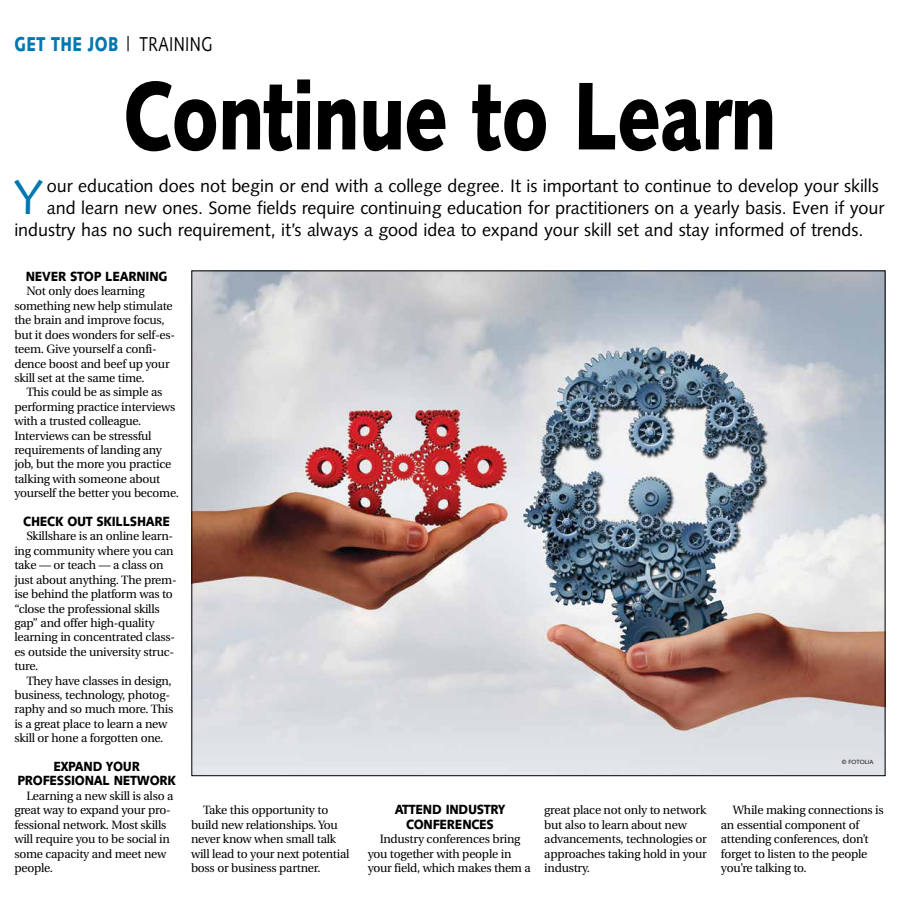
<style>
.page{position:relative;width:900px;height:908px;background:#fff}
.page>*{position:absolute;margin:0;border:0;box-sizing:border-box;transform-origin:0 0}
.t1{font:900 96px "Syntax";letter-spacing:-.015em;color:#000;scale:.77 1}
.t2{font:48.6px "Syntax";color:#0077b1}
.t3{font:900 20px "Syntax";letter-spacing:.025em;color:#0077b1;scale:.77 1}
.t4{font:18px "Syntax";letter-spacing:-.005em;color:#000}
.t5{font:900 13.3px/14.4px "Syntax";letter-spacing:-.02em;color:#000;text-align:center;scale:.91 1}
.t6{font:12px/14.4px "Utopia";letter-spacing:-.02em;color:#000}
.t7{font:6px "Syntax";color:#000}
.s1{font-weight:400;color:#000}
</style>
<div class="page">
<img style="left:194px;top:272px;width:689px;height:501px">
<h3 class="t3" style="left:14px;top:32px;width:259px">GET THE JOB <span class="s1">| TRAINING</span></h3>
<h1 class="t1" style="left:123px;top:59px;width:850px">Continue to Learn</h1>
<h2 class="t2" style="left:14px;top:168px;width:31px">Y</h2>
<h3 class="t4" style="left:47px;top:175px;width:833px">our education does not begin or end with a college degree. It is important to continue to develop your skills</h3>
<h3 class="t4" style="left:47px;top:197px;width:839px">and learn new ones. Some fields require continuing education for practitioners on a yearly basis. Even if your</h3>
<h3 class="t4" style="left:14px;top:219px;width:851px">industry has no such requirement, it’s always a good idea to expand your skill set and stay informed of trends.</h3>
<p class="t5" style="left:26px;top:269px;width:157px">NEVER STOP LEARNING</p>
<p class="t6" style="left:14px;top:284px;width:162px;text-indent:12px">Not only does learning something new help stimulate the brain and improve focus, but it does wonders for self-es&shy;teem. Give yourself a confi&shy;dence boost and beef up your skill set at the same time.</p>
<p class="t6" style="left:14px;top:385px;width:166px;text-indent:12px">This could be as simple as performing practice interviews with a trusted colleague.<br>Interviews can be stressful requirements of landing any job, but the more you practice talking with someone about yourself the better you become.</p>
<p class="t5" style="left:23px;top:514px;width:163px">CHECK OUT SKILLSHARE</p>
<p class="t6" style="left:14px;top:529px;width:164px;text-indent:12px">Skillshare is an online learn&shy;ing community where you can take — or teach — a class on just about anything. The prem&shy;ise behind the platform was to “close the professional skills gap” and offer high-quality learning in concentrated class&shy;es outside the university struc&shy;ture.</p>
<p class="t6" style="left:14px;top:673px;width:161px;text-indent:12px">They have classes in design, business, technology, photog&shy;raphy and so much more. This is a great place to learn a new skill or hone a forgotten one.</p>
<p class="t5" style="left:17px;top:759px;width:176px">EXPAND YOUR<br>PROFESSIONAL NETWORK</p>
<p class="t6" style="left:14px;top:788px;width:161px;text-indent:12px">Learning a new skill is also a great way to expand your pro&shy;fessional network. Most skills will require you to be social in some capacity and meet new people.</p>
<p class="t6" style="left:191px;top:803px;width:160px;text-indent:12px">Take this opportunity to build new relationships. You never know when small talk will lead to your next potential boss or business partner.</p>
<p class="t5" style="left:395px;top:802px;width:123px">ATTEND INDUSTRY<br>CONFERENCES</p>
<p class="t6" style="left:368px;top:831px;width:165px;text-indent:12px">Industry conferences bring you together with people in your field, which makes them a</p>
<p class="t7" style="left:842px;top:758px;width:33px">© FOTOLIA</p>
<p class="t6" style="left:544px;top:803px;width:164px">great place not only to network but also to learn about new advancements, technologies or approaches taking hold in your industry.</p>
<p class="t6" style="left:721px;top:803px;width:164px;text-indent:12px">While making connections is an essential component of attending conferences, don’t forget to listen to the people you’re talking to.</p>
</div>
